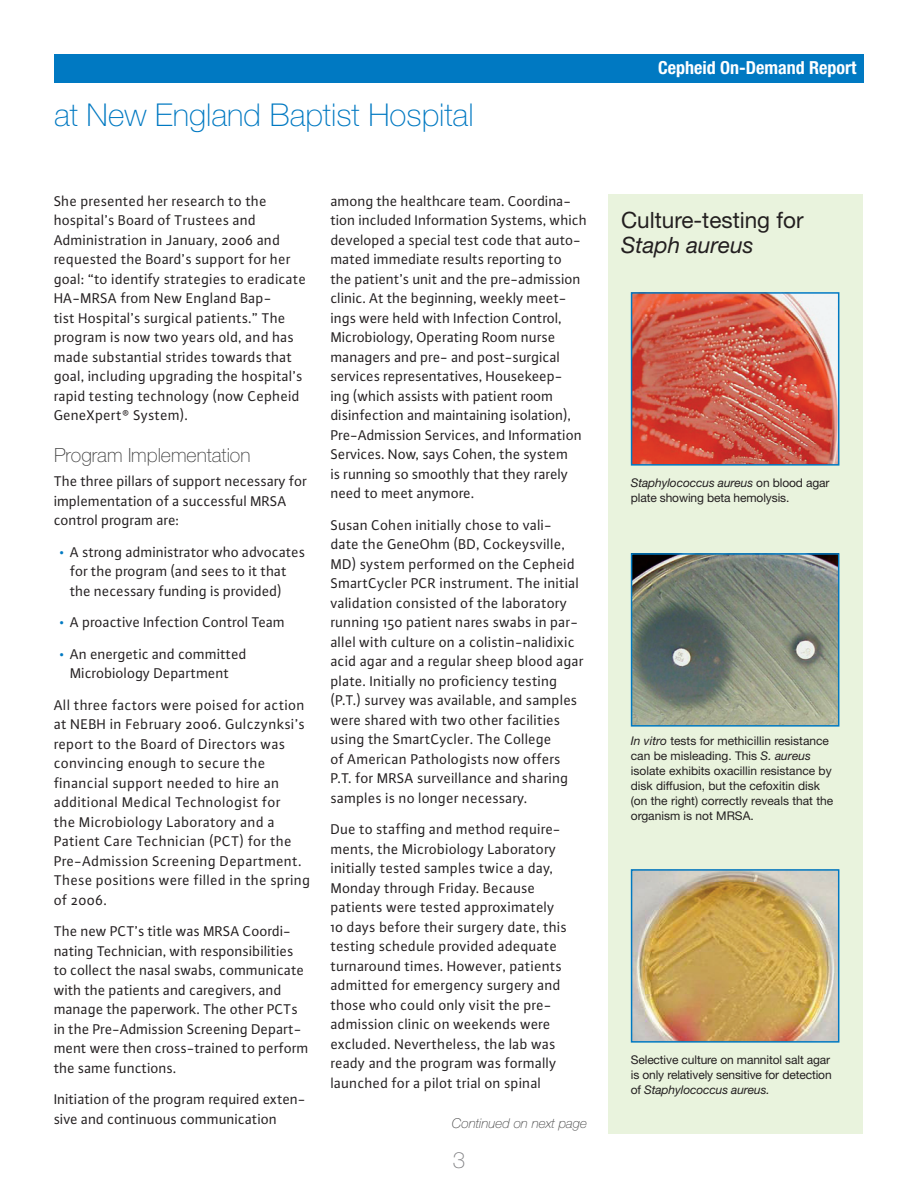
<style>
.page{position:relative;width:918px;height:1188px;background:#fff}
.page>*{position:absolute;margin:0;border:0;box-sizing:border-box;transform-origin:0 0}
.t1{font:100 31.5px "Helvetica Neue";color:#0079c2}
.t2{font:22.5px "Helvetica Neue";color:#231f20}
.t3{font:italic 22.5px "Helvetica Neue";color:#231f20}
.t4{font:100 22.5px "Helvetica Neue";color:#808083}
.t5{font:100 19.5px "Helvetica Neue";color:#3f3f3f}
.t6{font:700 condensed 18px "Helvetica Neue";color:#fff}
.t7{font:15px/19.5px "Plus Sans Normal";letter-spacing:.01em;color:#231f20}
.t8{font:italic 100 13.5px "Helvetica Neue";color:#3f3f3f}
.t9{font:12px/15px "Helvetica Neue";color:#231f20}
.s1{color:#0079c2}
.s2{font-style:italic}
</style>
<div class="page">
<div style="left:54px;top:54px;width:810px;height:29px;background:#0079c2"></div>
<div style="left:608px;top:194px;width:255px;height:939px;background:#e9f3dd"></div>
<img style="left:634px;top:295px;width:202px;height:168px">
<div style="left:631px;top:292px;width:208px;height:174px;border:2px solid #0079c2"></div>
<img style="left:634px;top:872px;width:202px;height:168px">
<div style="left:631px;top:869px;width:208px;height:174px;border:2px solid #0079c2"></div>
<img style="left:634px;top:556px;width:202px;height:168px">
<div style="left:631px;top:553px;width:208px;height:174px;border:2px solid #0079c2"></div>
<h1 class="t1" style="left:54px;top:96px;width:421px">at New England Baptist Hospital</h1>
<p class="t7" style="left:54px;top:191px;width:254px">She presented her research to the hospital’s Board of Trustees and Administration in January, 2006 and requested the Board’s support for her goal: “to identify strategies to eradicate HA-MRSA from New England Bap-<br>tist Hospital’s surgical patients.” The program is now two years old, and has made substantial strides towards that goal, including upgrading the hospital’s rapid testing technology (now Cepheid GeneXpert® System).</p>
<h3 class="t5" style="left:54px;top:444px;width:198px">Program Implementation</h3>
<p class="t7" style="left:54px;top:471px;width:255px">The three pillars of support necessary for implementation of a successful MRSA control program are:</p>
<p class="t7" style="left:70px;top:542px;width:237px;text-indent:-11px"><span class="s1">•</span> A strong administrator who advocates for the program (and sees to it that the necessary funding is provided)</p>
<p class="t7" style="left:59px;top:612px;width:227px"><span class="s1">•</span> A proactive Infection Control Team</p>
<p class="t7" style="left:59px;top:644px;width:189px;text-align:center"><span class="s1">•</span> An energetic and committed<br>Microbiology Department</p>
<p class="t7" style="left:54px;top:695px;width:258px">All three factors were poised for action at NEBH in February 2006. Gulczynksi’s report to the Board of Directors was convincing enough to secure the financial support needed to hire an additional Medical Technologist for<br>the Microbiology Laboratory and a Patient Care Technician (PCT) for the Pre-Admission Screening Department.<br>These positions were filled in the spring of 2006.</p>
<p class="t7" style="left:54px;top:921px;width:256px">The new PCT’s title was MRSA Coordi&shy;nating Technician, with responsibilities to collect the nasal swabs, communicate with the patients and caregivers, and manage the paperwork. The other PCTs in the Pre-Admission Screening Depart&shy;ment were then cross-trained to perform the same functions.</p>
<p class="t7" style="left:54px;top:1089px;width:253px">Initiation of the program required exten&shy;sive and continuous communication</p>
<p class="t7" style="left:331px;top:191px;width:258px">among the healthcare team. Coordina&shy;tion included Information Systems, which developed a special test code that auto&shy;mated immediate results reporting to<br>the patient’s unit and the pre-admission clinic. At the beginning, weekly meet&shy;ings were held with Infection Control, Microbiology, Operating Room nurse managers and pre- and post-surgical services representatives, Housekeep-<br>ing (which assists with patient room disinfection and maintaining isolation), Pre-Admission Services, and Information Services. Now, says Cohen, the system<br>is running so smoothly that they rarely need to meet anymore.</p>
<p class="t7" style="left:331px;top:515px;width:255px">Susan Cohen initially chose to vali&shy;date the GeneOhm (BD, Cockeysville, MD) system performed on the Cepheid SmartCycler PCR instrument. The initial validation consisted of the laboratory running 150 patient nares swabs in par&shy;allel with culture on a colistin-nalidixic acid agar and a regular sheep blood agar plate. Initially no proficiency testing (P.T.) survey was available, and samples were shared with two other facilities using the SmartCycler. The College<br>of American Pathologists now offers P.T. for MRSA surveillance and sharing samples is no longer necessary.</p>
<p class="t7" style="left:331px;top:819px;width:238px">Due to staffing and method require&shy;ments, the Microbiology Laboratory initially tested samples twice a day, Monday through Friday. Because patients were tested approximately 10 days before their surgery date, this testing schedule provided adequate turnaround times. However, patients admitted for emergency surgery and those who could only visit the pre&shy;admission clinic on weekends were excluded. Nevertheless, the lab was ready and the program was formally launched for a pilot trial on spinal</p>
<p class="t8" style="left:452px;top:1115px;width:137px">Continued on next page</p>
<h2 class="t4" style="left:453px;top:1147px;width:14px">3</h2>
<p class="t6" style="left:658px;top:57px;width:200px">Cepheid On-Demand Report</p>
<h2 class="t2" style="left:621px;top:206px;width:184px">Culture-testing for</h2>
<h2 class="t3" style="left:621px;top:232px;width:134px">Staph aureus</h2>
<p class="t9" style="left:631px;top:475px;width:200px"><span class="s2">Staphylococcus aureus</span> on blood agar plate showing beta hemolysis.</p>
<p class="t9" style="left:631px;top:733px;width:204px"><span class="s2">In vitro</span> tests for methicillin resistance can be misleading. This <span class="s2">S. aureus </span>isolate exhibits oxacillin resistance by disk diffusion, but the cefoxitin disk (on the right) correctly reveals that the organism is not MRSA.</p>
<p class="t9" style="left:631px;top:1052px;width:202px;text-align:justify">Selective culture on mannitol salt agar is only relatively sensitive for detection of <span class="s2">Staphylococcus aureus.</span></p>
</div>
